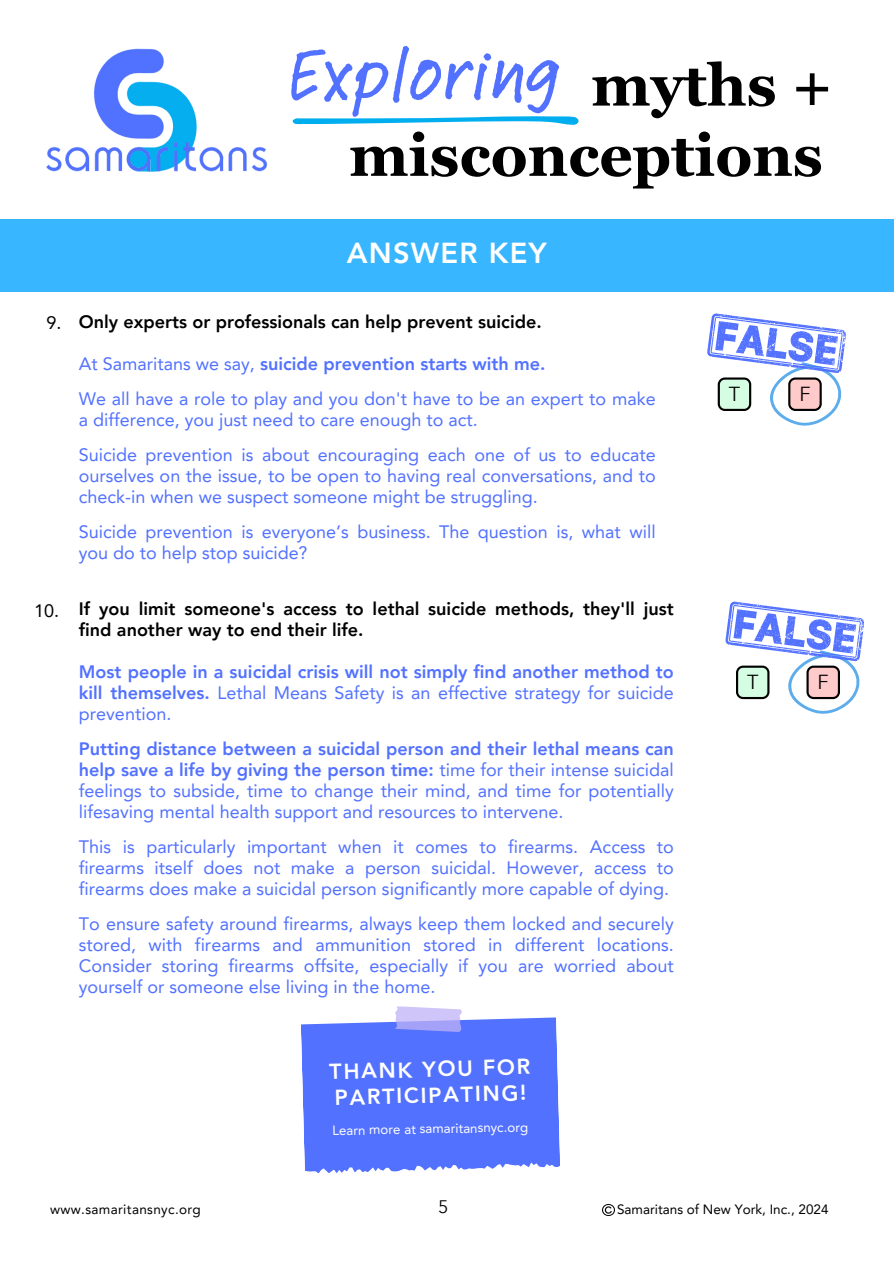
<style>
.page{position:relative;width:894px;height:1264px;background:#fff}
.page>*{position:absolute;margin:0;border:0;box-sizing:border-box;transform-origin:0 0}
.t1{font:500 76.35px "Feltpen Com";color:#5271ff}
.t2{font:700 58.5px "Georgia Pro";color:#000}
.t3{font:800 28.95px "Avenir LT Pro";letter-spacing:.04em;color:#fff}
.t4{font:800 21.6px/25.8px "Avenir LT Pro";color:#fff}
.t5{font:19.95px "Avenir Next Arabic";color:#000}
.t6{font:18px/21px "Avenir LT Pro";color:#5271ff;text-align:justify}
.t7{font:800 18px/21px "Avenir LT Pro";color:#5271ff;text-align:justify}
.t8{font:800 18px/21px "Avenir LT Pro";color:#000}
.t9{font:18px "Avenir LT Pro";color:#000}
.t10{font:17.85px "Avenir Next Arabic";color:#000}
.t11{font:13.5px "Avenir LT Pro";color:#000}
.t12{font:13.5px "Avenir LT Pro";letter-spacing:.025em;color:#000}
.t13{font:13.35px "Avenir LT Pro";color:#fff}
.s1{font-weight:400}
.s2{font-weight:800}
</style>
<div class="page">
<svg style="left:725px;top:601px;width:138px;height:113px"></svg>
<svg style="left:707px;top:313px;width:138px;height:113px"></svg>
<svg style="left:602px;top:1204px;width:12px;height:11px"></svg>
<div style="left:0;top:219px;width:893px;height:73px;background:#38b6ff"></div>
<svg style="left:292px;top:116px;width:286px;height:9px"></svg>
<img style="left:94px;top:48px;width:103px;height:92px">
<img style="left:46px;top:140px;width:222px;height:32px">
<svg style="left:301px;top:1006px;width:259px;height:168px;background:#6983fe"></svg>
<h6 class="t1" style="left:287px;top:22px;width:274px">Exploring</h6>
<h5 class="t2" style="left:591px;top:52px;width:243px">myths +</h5>
<h6 class="t2" style="left:349px;top:122px;width:475px">misconceptions</h6>
<p class="t3" style="left:347px;top:241px;width:201px">ANSWER KEY</p>
<p class="t9" style="left:47px;top:315px;width:17px">9.</p>
<p class="t9" style="left:34px;top:603px;width:27px">10.</p>
<h6 class="t8" style="left:79px;top:312px;width:464px">Only experts or professionals can help prevent suicide.</h6>
<h6 class="t7" style="left:79px;top:354px;width:468px"><span class="s1">At Samaritans we say,</span> suicide prevention starts with me.</h6>
<h6 class="t6" style="left:79px;top:389px;width:578px">We all have a role to play and you don't have to be an expert to make a difference, you just need to care enough to act.</h6>
<h6 class="t6" style="left:79px;top:445px;width:578px">Suicide prevention is about encouraging each one of us to educate ourselves on the issue, to be open to having real conversations, and to check-in when we suspect someone might be struggling.</h6>
<p class="t6" style="left:79px;top:522px;width:578px">Suicide prevention is everyone’s business. The question is, what will you do to help stop suicide?</p>
<p class="t8" style="left:79px;top:600px;width:596px">If you limit someone's access to lethal suicide methods, they'll just find another way to end their life.</p>
<h1 class="t7" style="left:79px;top:663px;width:596px">Most people in a suicidal crisis will not simply find another method to kill themselves. <span class="s1">Lethal Means Safety is an effective strategy for suicide prevention.</span></h1>
<h2 class="t6" style="left:79px;top:740px;width:596px"><span class="s2">Putting distance between a suicidal person and their lethal means can help save a life by giving the person time:</span> time for their intense suicidal feelings to subside, time to change their mind, and time for potentially lifesaving mental health support and resources to intervene.</h2>
<h2 class="t6" style="left:79px;top:838px;width:596px">This is particularly important when it comes to firearms. Access to firearms itself does not make a person suicidal. However, access to firearms does make a suicidal person significantly more capable of dying.</h2>
<h3 class="t6" style="left:79px;top:915px;width:596px">To ensure safety around firearms, always keep them locked and securely stored, with firearms and ammunition stored in different locations.<br>Consider storing firearms offsite, especially if you are worried about yourself or someone else living in the home.</h3>
<h6 class="t4" style="left:329px;top:1060px;width:202px;rotate:-1deg">THANK YOU FOR<br>PARTICIPATING!</h6>
<h6 class="t13" style="left:332px;top:1124px;width:197px;rotate:-1deg">Learn more at samaritansnyc.org</h6>
<p class="t5" style="left:728px;top:382px;width:13px">T</p>
<p class="t5" style="left:799px;top:382px;width:13px">F</p>
<h6 class="t5" style="left:746px;top:670px;width:13px">T</h6>
<h5 class="t5" style="left:817px;top:670px;width:13px">F</h5>
<p class="t12" style="left:50px;top:1204px;width:152px">www.samaritansnyc.org</p>
<h6 class="t10" style="left:438px;top:1195px;width:12px">5</h6>
<p class="t11" style="left:617px;top:1204px;width:213px">Samaritans of New York, Inc., 2024</p>
</div>
